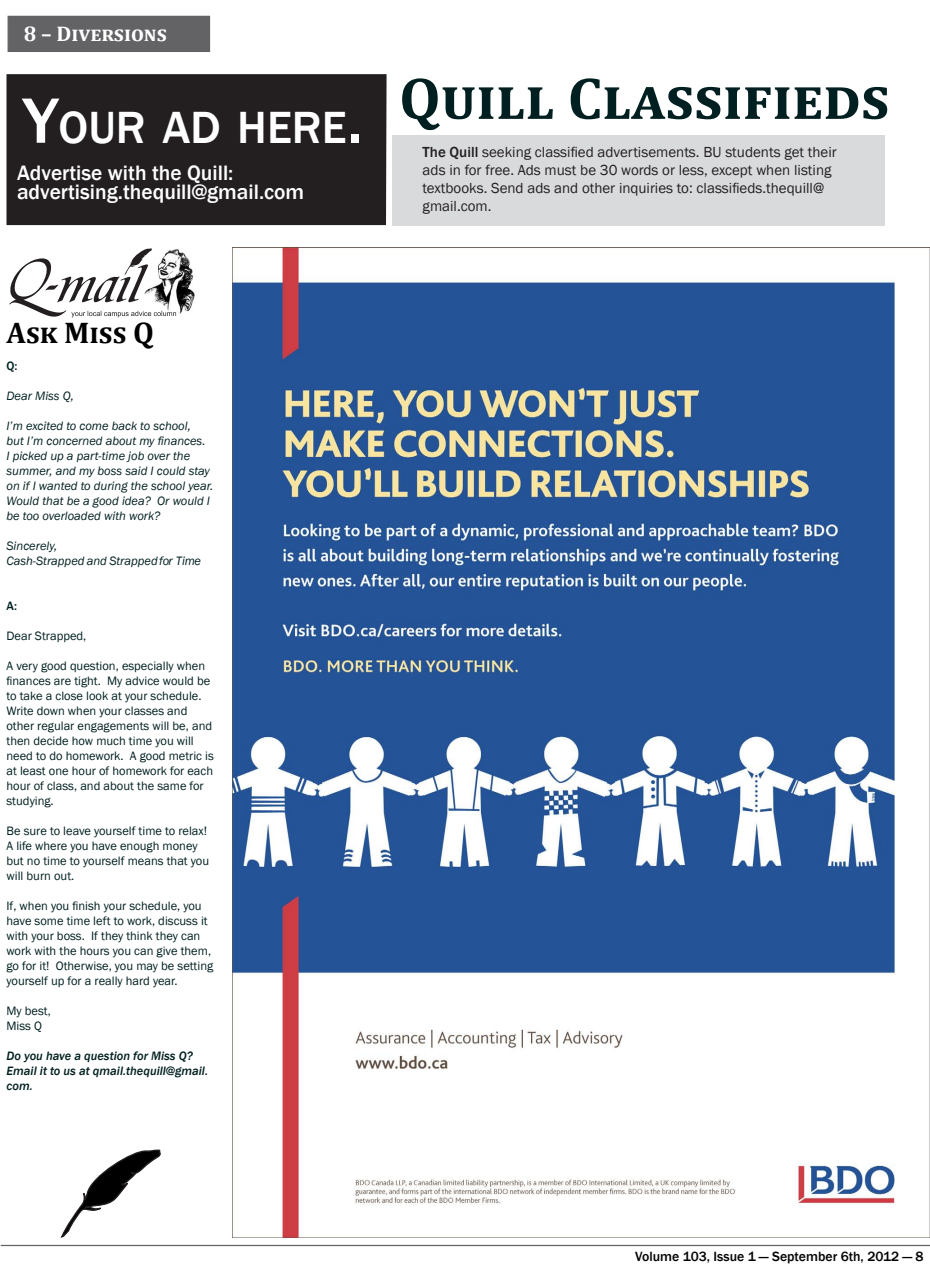
<style>
.page{position:relative;width:930px;height:1283px;background:#fff}
.page>*{position:absolute;margin:0;border:0;box-sizing:border-box;transform-origin:0 0}
.t1{font:700 60px "Cambria";color:#001f20}
.t2{font:500 46.38px "Franklin Gothic";color:#fff}
.t3{font:700 28.75px "Cambria";color:#000}
.t4{font:500 21.5px/18.8px "Franklin Gothic";color:#fff}
.t5{font:700 21.25px "Cambria";color:#fff}
.t6{font:15px/18px "Franklin Gothic";color:#231f20}
.t7{font:500 13.75px "Franklin Gothic";color:#000401}
.t8{font:12.5px/15px "Franklin Gothic";color:#001f20}
.t9{font:italic 12.5px/15px "Franklin Gothic";color:#001f20}
.t10{font:italic 500 12.5px/15px "Franklin Gothic";color:#001f20}
.t11{font:500 12.5px "Franklin Gothic";color:#001f20}
.s1{font-size:66.25px}
.s2{font-weight:500}
.s3{font-size:30px}
</style>
<div class="page">
<div style="left:8px;top:16px;width:202px;height:36px;background:#636366"></div>
<div style="left:392px;top:135px;width:492px;height:90px;background:#d9dadc"></div>
<img style="left:176px;top:249px;width:19px;height:67px">
<svg style="left:9px;top:248px;width:167px;height:70px"></svg>
<svg style="left:60px;top:1149px;width:101px;height:89px"></svg>
<hr style="left:1px;top:1244px;width:929px;height:2px;background:#636366">
<div style="left:7px;top:74px;width:379px;height:151px;background:#231f20"></div>
<div style="left:17px;top:96px;width:130px;height:50px;background:#231f20"></div>
<div style="left:159px;top:108px;width:63px;height:37px;background:#231f20"></div>
<div style="left:238px;top:109px;width:110px;height:36px;background:#231f20"></div>
<div style="left:349px;top:133px;width:11px;height:11px;border:3px solid #231f20"></div>
<div style="left:13px;top:160px;width:292px;height:66px;background:#231f20"></div>
<img style="left:232px;top:248px;width:698px;height:989px">
<p class="t5" style="left:24px;top:21px;width:145px">8 – Diversions</p>
<p class="t2" style="left:23px;top:99px;width:341px"><span class="s1">Y</span>OUR AD HERE<span class="s1">.</span></p>
<p class="t4" style="left:17px;top:164px;width:289px">Advertise with the Quill: advertising.thequill@gmail.com</p>
<p class="t1" style="left:399px;top:62px;width:492px">Quill Classifieds</p>
<p class="t6" style="left:423px;top:143px;width:416px"><span class="s2">The Quill</span> seeking classified advertisements. BU students get their ads in for free. Ads must be 30 words or less, except when listing textbooks. Send ads and other inquiries to: classifieds.thequill@ gmail.com.</p>
<p class="t3" style="left:7px;top:316px;width:149px"><span class="s3">A</span>sk <span class="s3">M</span>iss <span class="s3">Q</span></p>
<p class="t11" style="left:7px;top:358px;width:13px">Q:</p>
<p class="t9" style="left:7px;top:388px;width:69px">Dear Miss Q,</p>
<p class="t9" style="left:7px;top:418px;width:208px">I’m excited to come back to school,<br>but I’m concerned about my finances.<br>I picked up a part-time job over the summer, and my boss said I could stay on if I wanted to during the school year.<br>Would that be a good idea? Or would I be too overloaded with work?</p>
<p class="t9" style="left:7px;top:538px;width:196px">Sincerely,<br>Cash-Strapped and Strapped for Time</p>
<p class="t11" style="left:7px;top:598px;width:12px">A:</p>
<p class="t8" style="left:7px;top:628px;width:81px">Dear Strapped,</p>
<p class="t8" style="left:7px;top:658px;width:209px">A very good question, especially when finances are tight. My advice would be to take a close look at your schedule.<br>Write down when your classes and other regular engagements will be, and then decide how much time you will need to do homework. A good metric is at least one hour of homework for each hour of class, and about the same for studying.</p>
<p class="t8" style="left:7px;top:823px;width:204px">Be sure to leave yourself time to relax!<br>A life where you have enough money but no time to yourself means that you will burn out.</p>
<p class="t8" style="left:7px;top:898px;width:208px">If, when you finish your schedule, you have some time left to work, discuss it with your boss. If they think they can work with the hours you can give them, go for it! Otherwise, you may be setting yourself up for a really hard year.</p>
<p class="t8" style="left:7px;top:1003px;width:46px">My best,<br>Miss Q</p>
<p class="t10" style="left:7px;top:1048px;width:203px">Do you have a question for Miss Q?<br>Email it to us at qmail.thequill@gmail. com.</p>
<p class="t7" style="left:635px;top:1248px;width:290px">Volume 103, Issue 1 — September 6th, 2012 — 8</p>
</div>
